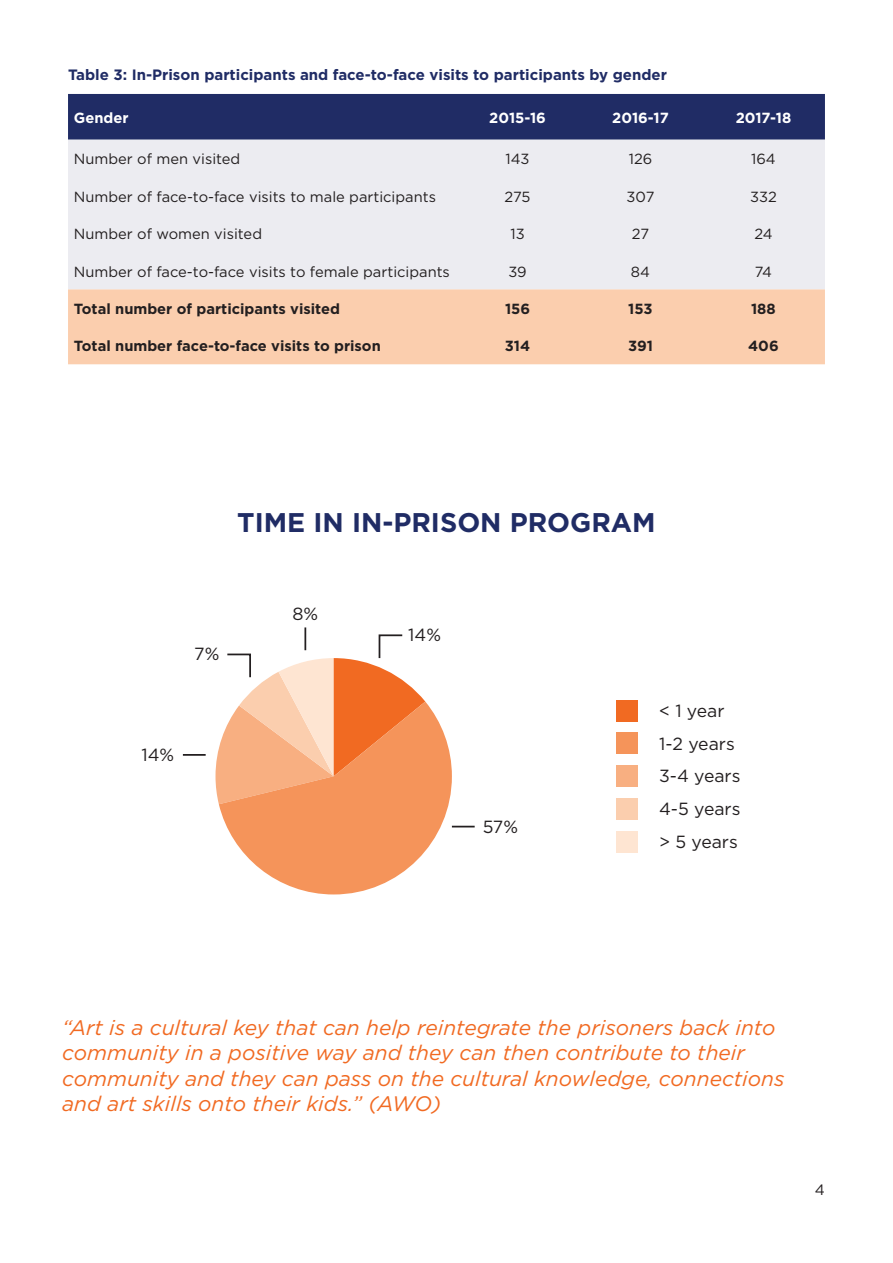
<style>
.page{position:relative;width:893px;height:1263px;background:#fff}
.page>*{position:absolute;margin:0;border:0;box-sizing:border-box;transform-origin:0 0}
.t1{font:700 31.65px "Gotham";color:#202c65}
.t2{font:700 27px "Gotham";color:#202c65}
.t3{font:italic 21px/25.2px "Gotham";color:#f16a22}
.t4{font:17.55px/32.8px "Gotham";color:#231f20}
.t5{font:700 15px "Gotham";color:#202c65}
.t6{font:15px "Gotham";color:#231f20}
.t7{font:14.7px "Gotham";color:#231f20}
.t8{font:700 14.7px "Gotham";color:#231f20}
.t9{font:700 14.7px "Gotham";color:#fff}
</style>
<div class="page">
<div style="left:68px;top:94px;width:757px;height:46px;background:#202c65"></div>
<div style="left:68px;top:140px;width:757px;height:149px;background:#ececf1"></div>
<div style="left:68px;top:289px;width:757px;height:75px;background:#fbceae"></div>
<div style="left:616px;top:700px;width:22px;height:21px;background:#f16a22"></div>
<div style="left:616px;top:733px;width:22px;height:21px;background:#f5945a"></div>
<div style="left:616px;top:765px;width:22px;height:22px;background:#f8af81"></div>
<div style="left:616px;top:798px;width:22px;height:22px;background:#fbceae"></div>
<div style="left:616px;top:831px;width:22px;height:22px;background:#fee5d2"></div>
<hr style="left:304px;top:627px;width:2px;height:23px;background:#231f20">
<hr style="left:183px;top:754px;width:23px;height:2px;background:#231f20">
<svg style="left:216px;top:633px;width:259px;height:261px"></svg>
<p class="t5" style="left:68px;top:65px;width:600px">Table 3: In-Prison participants and face-to-face visits to participants by gender</p>
<p class="t9" style="left:74px;top:108px;width:56px">Gender</p>
<p class="t9" style="left:489px;top:108px;width:58px">2015-16</p>
<p class="t9" style="left:612px;top:108px;width:58px">2016-17</p>
<p class="t9" style="left:736px;top:108px;width:57px">2017-18</p>
<p class="t7" style="left:74px;top:150px;width:168px">Number of men visited</p>
<p class="t7" style="left:506px;top:150px;width:26px">143</p>
<p class="t7" style="left:629px;top:150px;width:25px">126</p>
<p class="t7" style="left:751px;top:150px;width:26px">164</p>
<p class="t7" style="left:74px;top:187px;width:364px">Number of face-to-face visits to male participants</p>
<p class="t7" style="left:505px;top:187px;width:27px">275</p>
<p class="t7" style="left:627px;top:187px;width:29px">307</p>
<p class="t7" style="left:750px;top:187px;width:28px">332</p>
<p class="t7" style="left:74px;top:225px;width:190px">Number of women visited</p>
<p class="t7" style="left:510px;top:225px;width:16px">13</p>
<p class="t7" style="left:632px;top:225px;width:19px">27</p>
<p class="t7" style="left:754px;top:225px;width:20px">24</p>
<p class="t7" style="left:74px;top:262px;width:378px">Number of face-to-face visits to female participants</p>
<p class="t7" style="left:508px;top:262px;width:20px">39</p>
<p class="t7" style="left:631px;top:262px;width:21px">84</p>
<p class="t7" style="left:755px;top:262px;width:19px">74</p>
<p class="t8" style="left:74px;top:299px;width:268px">Total number of participants visited</p>
<p class="t8" style="left:505px;top:299px;width:27px">156</p>
<p class="t8" style="left:628px;top:299px;width:26px">153</p>
<p class="t8" style="left:751px;top:299px;width:26px">188</p>
<p class="t8" style="left:74px;top:336px;width:308px">Total number face-to-face visits to prison</p>
<p class="t8" style="left:505px;top:336px;width:27px">314</p>
<p class="t8" style="left:628px;top:336px;width:26px">391</p>
<p class="t8" style="left:748px;top:336px;width:32px">406</p>
<p class="t2" style="left:237px;top:505px;width:420px">TIME IN IN-PRISON PROGRAM</p>
<h1 class="t1" style="left:196px;top:517px;width:492px">TIME IN IN-PRISON PROGRAM</h1>
<p class="t4" style="left:194px;top:637px;width:27px">7%</p>
<p class="t4" style="left:142px;top:738px;width:34px">14%</p>
<p class="t4" style="left:292px;top:597px;width:27px">8%</p>
<p class="t4" style="left:408px;top:618px;width:34px">14%</p>
<p class="t4" style="left:483px;top:810px;width:37px">57%</p>
<p class="t4" style="left:659px;top:694px;width:83px">&lt; 1 year<br>1-2 years<br>3-4 years<br>4-5 years &gt; 5 years</p>
<p class="t3" style="left:62px;top:1015px;width:724px">“Art is a cultural key that can help reintegrate the prisoners back into community in a positive way and they can then contribute to their community and they can pass on the cultural knowledge, connections and art skills onto their kids.” (AWO)</p>
<p class="t6" style="left:815px;top:1180px;width:12px">4</p>
</div>
